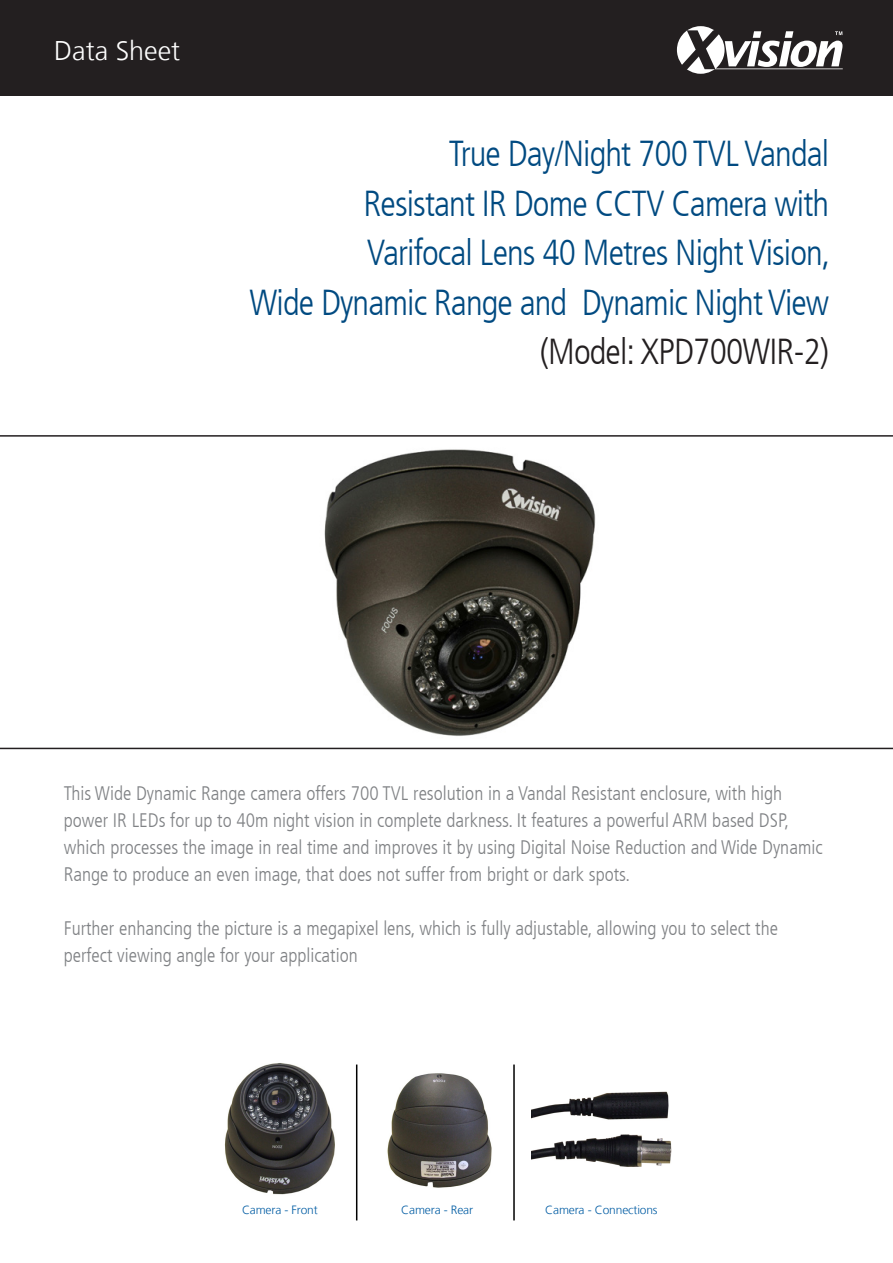
<style>
.page{position:relative;width:893px;height:1263px;background:#fff}
.page>*{position:absolute;margin:0;border:0;box-sizing:border-box;transform-origin:0 0}
.t1{font:300 condensed 36px "Frutiger LT";letter-spacing:-.025em;color:#014a81}
.t2{font:300 condensed 36px "Frutiger LT";letter-spacing:-.025em;color:#231f20}
.t3{font:300 27px "Frutiger LT";color:#fff}
.t4{font:300 condensed 19.5px/27px "Frutiger LT";color:#808285}
.Accessory_Text{font:300 12px "Frutiger LT";letter-spacing:-.01em;color:#015ca3}
</style>
<div class="page">
<img style="left:531px;top:1091px;width:141px;height:76px">
<img style="left:224px;top:1063px;width:132px;height:137px">
<hr style="left:356px;top:1064px;width:1px;height:156px;background:#000">
<hr style="left:513px;top:1064px;width:2px;height:156px;background:#000">
<div style="left:0;top:0;width:893px;height:96px;background:#231f20"></div>
<svg style="left:677px;top:26px;width:166px;height:48px"></svg>
<svg style="left:0;top:435px;width:893px;height:314px"></svg>
<img style="left:387px;top:1073px;width:105px;height:115px">
<p class="t3" style="left:54px;top:35px;width:128px">Data Sheet</p>
<p class="t1" style="left:449px;top:133px;width:382px">True Day/Night 700 TVL Vandal</p>
<p class="t1" style="left:363px;top:183px;width:467px">Resistant IR Dome CCTV Camera with</p>
<p class="t1" style="left:367px;top:232px;width:465px">Varifocal Lens 40 Metres Night Vision,</p>
<p class="t1" style="left:250px;top:282px;width:581px">Wide Dynamic Range and Dynamic Night View</p>
<p class="t2" style="left:540px;top:331px;width:291px">(Model: XPD700WIR-2)</p>
<p class="t4" style="left:64px;top:780px;width:760px">This Wide Dynamic Range camera offers 700 TVL resolution in a Vandal Resistant enclosure, with high power IR LEDs for up to 40m night vision in complete darkness. It features a powerful ARM based DSP, which processes the image in real time and improves it by using Digital Noise Reduction and Wide Dynamic Range to produce an even image, that does not suffer from bright or dark spots.</p>
<p class="t4" style="left:64px;top:915px;width:716px">Further enhancing the picture is a megapixel lens, which is fully adjustable, allowing you to select the perfect viewing angle for your application</p>
<p class="Accessory_Text" style="left:242px;top:1203px;width:77px">Camera - Front</p>
<p class="Accessory_Text" style="left:401px;top:1203px;width:73px">Camera - Rear</p>
<p class="Accessory_Text" style="left:545px;top:1203px;width:114px">Camera - Connections</p>
</div>
